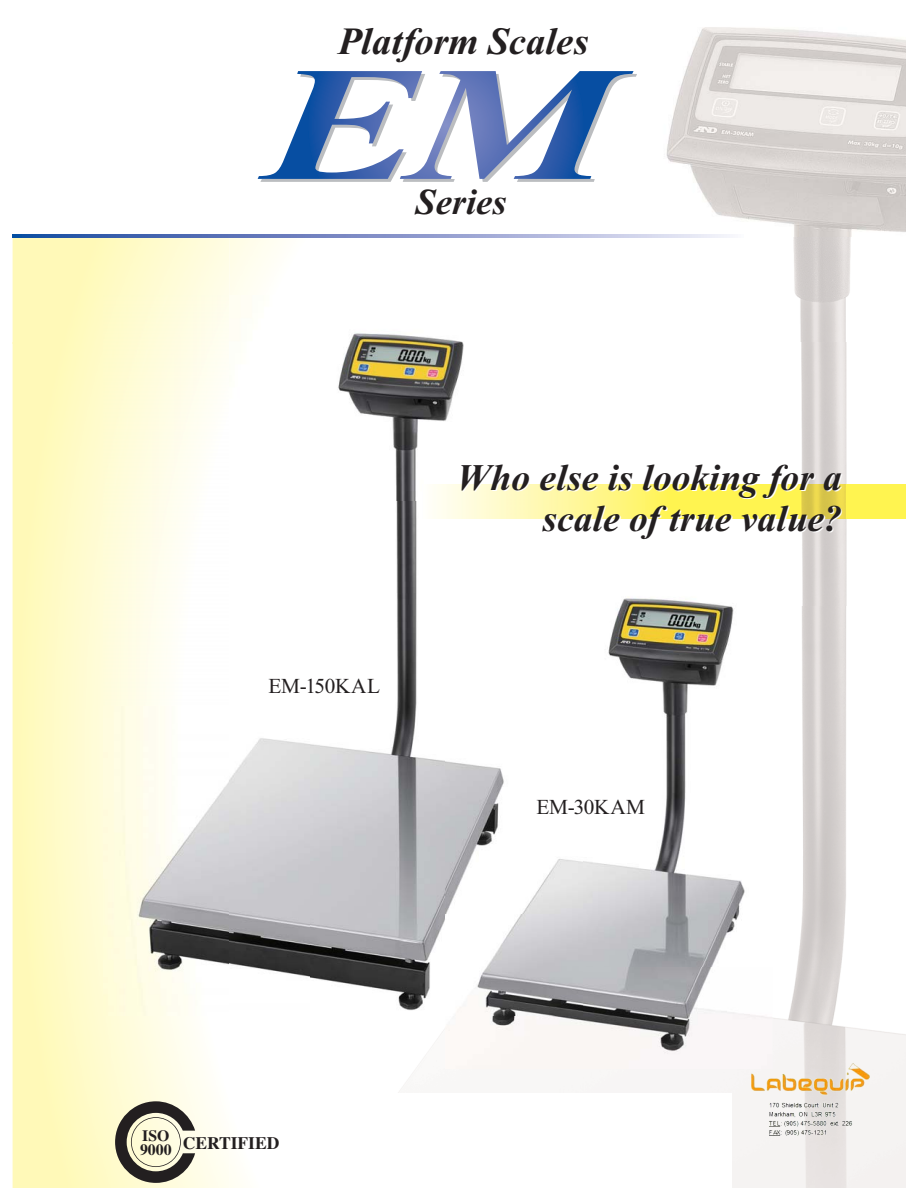
<style>
.page{position:relative;width:918px;height:1188px;background:#fff}
.page>*{position:absolute;margin:0;border:0;box-sizing:border-box;transform-origin:0 0}
.t1{font:italic 700 162.75px "Times New Roman";color:#bbbdc0;scale:1.43 1}
.t2{font:italic 700 38.4px "Times New Roman";color:#231f20}
.t3{font:italic 700 37.5px/40.5px "Times New Roman";color:#231f20;text-align:right}
.t4{font:italic 700 36.45px "Times New Roman";color:#231f20}
.t5{font:21.3px "Times New Roman";letter-spacing:-.01em;color:#231f20}
.t6{font:700 17.55px "Times";color:#231f20}
.t7{font:700 15.75px "Times";color:#231f20}
</style>
<div class="page">
<img style="left:13px;top:237px;width:217px;height:105px">
<img style="left:257px;top:27px;width:648px;height:211px">
<img style="left:793px;top:238px;width:58px;height:105px">
<img style="left:582px;top:343px;width:323px;height:263px">
<img style="left:760px;top:606px;width:145px;height:582px">
<img style="left:230px;top:237px;width:79px;height:740px">
<svg style="left:115px;top:1101px;width:80px;height:82px;background:#aeab98"></svg>
<svg style="left:258px;top:71px;width:376px;height:108px"></svg>
<img style="left:446px;top:484px;width:459px;height:34px">
<svg style="left:13px;top:234px;width:730px;height:3px;background:#8496ca"></svg>
<img style="left:103px;top:296px;width:127px;height:720px">
<img style="left:338px;top:333px;width:198px;height:169px">
<img style="left:536px;top:484px;width:46px;height:35px">
<img style="left:309px;top:501px;width:137px;height:510px">
<img style="left:445px;top:517px;width:92px;height:45px">
<img style="left:582px;top:562px;width:190px;height:406px">
<img style="left:445px;top:968px;width:327px;height:101px">
<img style="left:445px;top:562px;width:137px;height:454px">
<img style="left:748px;top:1059px;width:126px;height:81px">
<p class="t2" style="left:338px;top:18px;width:252px">Platform Scales</p>
<h1 class="t1" style="left:267px;top:31px;width:246px">EM</h1>
<p class="t4" style="left:416px;top:180px;width:93px">Series</p>
<p class="t5" style="left:268px;top:673px;width:113px">EM-150KAL</p>
<p class="t3" style="left:457px;top:457px;width:387px">Who else is looking for a scale of true value?</p>
<p class="t5" style="left:536px;top:794px;width:110px">EM-30KAM</p>
<p class="t7" style="left:142px;top:1130px;width:29px">ISO</p>
<p class="t6" style="left:140px;top:1137px;width:141px"><sub>9000</sub> CERTIFIED</p>
</div>
